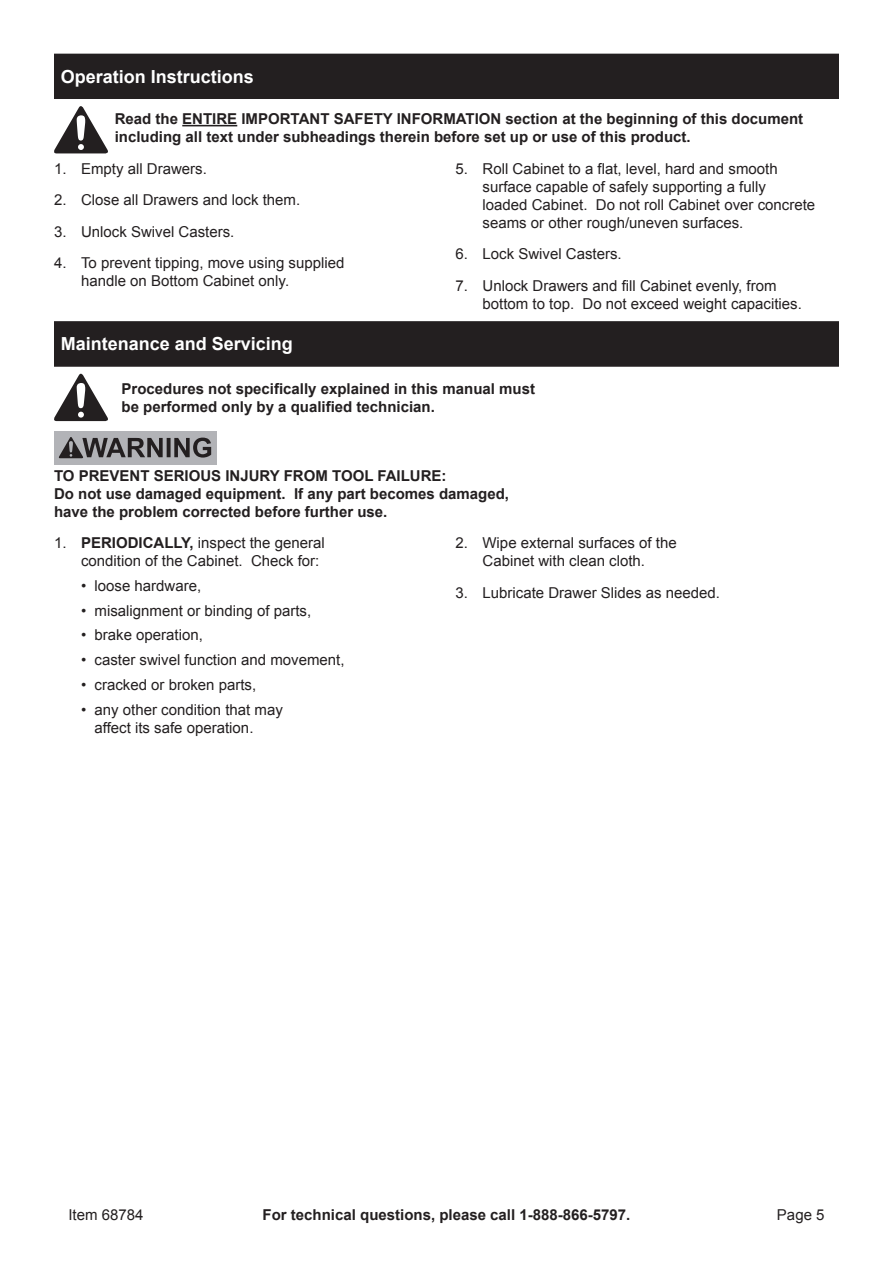
<style>
.page{position:relative;width:893px;height:1263px;background:#fff}
.page>*{position:absolute;margin:0;border:0;box-sizing:border-box;transform-origin:0 0}
.Section_Headers_0931{font:700 18px "Arial";color:#fff}
.t1{font:15px/18px "Arial";color:#231f20}
.Safety_Section_Messa{font:700 15px/18px "Arial";color:#231f20}
.Indented_no_list{font:700 15px/18px "Arial";color:#231f20}
.s1{font-weight:700}
</style>
<div class="page">
<div style="left:54px;top:54px;width:785px;height:45px;background:#231f20"></div>
<hr style="left:182px;top:125px;width:55px;height:1px;background:#231f20">
<svg style="left:54px;top:106px;width:54px;height:47px"></svg>
<div style="left:54px;top:322px;width:785px;height:45px;background:#5c5859"></div>
<div style="left:54px;top:321px;width:785px;height:45px;background:#231f20"></div>
<svg style="left:54px;top:373px;width:54px;height:48px"></svg>
<div style="left:54px;top:431px;width:162px;height:33px;background:#b2b3b7"></div>
<svg style="left:58px;top:437px;width:153px;height:21px"></svg>
<p class="Section_Headers_0931" style="left:61px;top:64px;width:195px">Operation Instructions</p>
<p class="Safety_Section_Messa" style="left:115px;top:110px;width:690px">Read the ENTIRE IMPORTANT SAFETY INFORMATION section at the beginning of this document including all text under subheadings therein before set up or use of this product.</p>
<p class="t1" style="left:54px;top:159px;width:154px">1. Empty all Drawers.</p>
<p class="t1" style="left:54px;top:191px;width:248px">2. Close all Drawers and lock them.</p>
<p class="t1" style="left:54px;top:222px;width:182px">3. Unlock Swivel Casters.</p>
<p class="t1" style="left:81px;top:254px;width:265px;text-indent:-27px">4. To prevent tipping, move using supplied handle on Bottom Cabinet only.</p>
<p class="t1" style="left:482px;top:159px;width:334px;text-indent:-27px">5. Roll Cabinet to a flat, level, hard and smooth surface capable of safely supporting a fully<br>loaded Cabinet. Do not roll Cabinet over concrete seams or other rough/uneven surfaces.</p>
<p class="t1" style="left:455px;top:245px;width:168px">6. Lock Swivel Casters.</p>
<p class="t1" style="left:482px;top:276px;width:321px;text-indent:-27px">7. Unlock Drawers and fill Cabinet evenly, from bottom to top. Do not exceed weight capacities.</p>
<p class="Section_Headers_0931" style="left:61px;top:332px;width:234px">Maintenance and Servicing</p>
<p class="Indented_no_list" style="left:122px;top:380px;width:415px">Procedures not specifically explained in this manual must be performed only by a qualified technician.</p>
<p class="Safety_Section_Messa" style="left:54px;top:467px;width:457px">TO PREVENT SERIOUS INJURY FROM TOOL FAILURE:<br>Do not use damaged equipment. If any part becomes damaged, have the problem corrected before further use.</p>
<p class="t1" style="left:81px;top:534px;width:245px;text-indent:-27px">1. <span class="s1">PERIODICALLY,</span> inspect the general condition of the Cabinet. Check for:</p>
<p class="t1" style="left:81px;top:577px;width:122px">• loose hardware,</p>
<p class="t1" style="left:81px;top:601px;width:232px">• misalignment or binding of parts,</p>
<p class="t1" style="left:81px;top:626px;width:123px">• brake operation,</p>
<p class="t1" style="left:81px;top:651px;width:265px">• caster swivel function and movement,</p>
<p class="t1" style="left:81px;top:676px;width:177px">• cracked or broken parts,</p>
<p class="t1" style="left:94px;top:700px;width:190px;text-indent:-14px">• any other condition that may affect its safe operation.</p>
<p class="t1" style="left:455px;top:534px;width:223px;text-align:center">2. Wipe external surfaces of the<br>Cabinet with clean cloth.</p>
<p class="t1" style="left:455px;top:583px;width:266px">3. Lubricate Drawer Slides as needed.</p>
<p class="t1" style="left:68px;top:1206px;width:77px">Item 68784</p>
<p class="Safety_Section_Messa" style="left:263px;top:1206px;width:369px">For technical questions, please call 1-888-866-5797.</p>
<p class="t1" style="left:777px;top:1206px;width:49px">Page 5</p>
</div>
